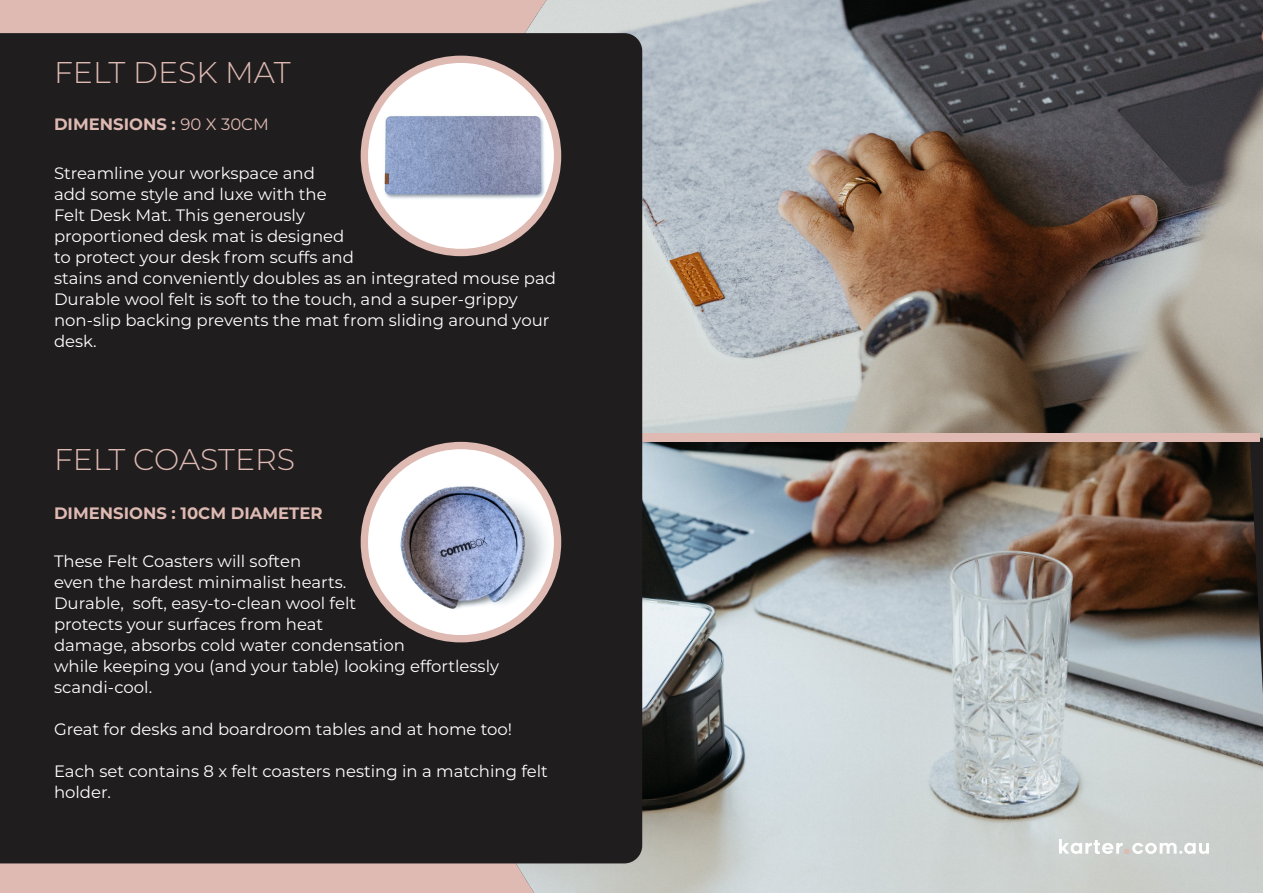
<style>
.page{position:relative;width:1263px;height:893px;background:#fff}
.page>*{position:absolute;margin:0;border:0;box-sizing:border-box;transform-origin:0 0}
.Specs{font:300 30px "Montserrat";color:#debab3}
.Normal_Para{font:16.5px/21px "Montserrat";color:#fff}
.t1{font:700 16.5px "Montserrat";color:#debab3}
.s1{font-weight:400}
</style>
<div class="page">
<div style="left:0;top:0;width:560px;height:893px;background:#debab3"></div>
<img style="left:422px;top:438px;width:841px;height:455px">
<img style="left:525px;top:0;width:738px;height:438px">
<div style="left:522px;top:433px;width:738px;height:9px;background:#debab3"></div>
<div style="left:0;top:33px;width:642px;height:830px;background:#201d1e"></div>
<svg style="left:364px;top:59px;width:193px;height:194px;background:#faf4f3"></svg>
<img style="left:364px;top:81px;width:193px;height:135px">
<div style="left:361px;top:56px;width:200px;height:200px;border:7px solid #debab3;border-radius:50%"></div>
<img style="left:364px;top:445px;width:193px;height:194px;border-radius:97px">
<div style="left:361px;top:442px;width:200px;height:200px;border:7px solid #debab3;border-radius:50%"></div>
<svg style="left:1059px;top:839px;width:150px;height:15px"></svg>
<p class="Specs" style="left:54px;top:52px;width:238px">FELT DESK MAT</p>
<p class="t1" style="left:54px;top:112px;width:216px">DIMENSIONS : <span class="s1">90 X 30CM</span></p>
<p class="Normal_Para" style="left:54px;top:162px;width:262px">Streamline your workspace and</p>
<p class="Normal_Para" style="left:54px;top:183px;width:274px">add some style and luxe with the</p>
<p class="Normal_Para" style="left:54px;top:204px;width:252px">Felt Desk Mat. This generously</p>
<p class="Normal_Para" style="left:54px;top:225px;width:292px">proportioned desk mat is designed</p>
<p class="Normal_Para" style="left:54px;top:246px;width:301px">to protect your desk from scuffs and</p>
<p class="Normal_Para" style="left:54px;top:267px;width:504px">stains and conveniently doubles as an integrated mouse pad<br>Durable wool felt is soft to the touch, and a super-grippy</p>
<p class="Normal_Para" style="left:54px;top:309px;width:497px">non-slip backing prevents the mat from sliding around your desk.</p>
<p class="Specs" style="left:54px;top:439px;width:243px">FELT COASTERS</p>
<p class="t1" style="left:54px;top:501px;width:270px">DIMENSIONS : 10CM DIAMETER</p>
<p class="Normal_Para" style="left:54px;top:550px;width:249px">These Felt Coasters will soften</p>
<p class="Normal_Para" style="left:54px;top:571px;width:294px">even the hardest minimalist hearts.</p>
<p class="Normal_Para" style="left:54px;top:592px;width:304px">Durable, soft, easy-to-clean wool felt</p>
<p class="Normal_Para" style="left:54px;top:613px;width:271px">protects your surfaces from heat</p>
<p class="Normal_Para" style="left:54px;top:634px;width:352px">damage, absorbs cold water condensation</p>
<p class="Normal_Para" style="left:54px;top:655px;width:447px">while keeping you (and your table) looking effortlessly</p>
<p class="Normal_Para" style="left:54px;top:676px;width:100px">scandi-cool.</p>
<p class="Normal_Para" style="left:54px;top:718px;width:460px">Great for desks and boardroom tables and at home too!</p>
<p class="Normal_Para" style="left:54px;top:760px;width:495px">Each set contains 8 x felt coasters nesting in a matching felt holder.</p>
</div>
